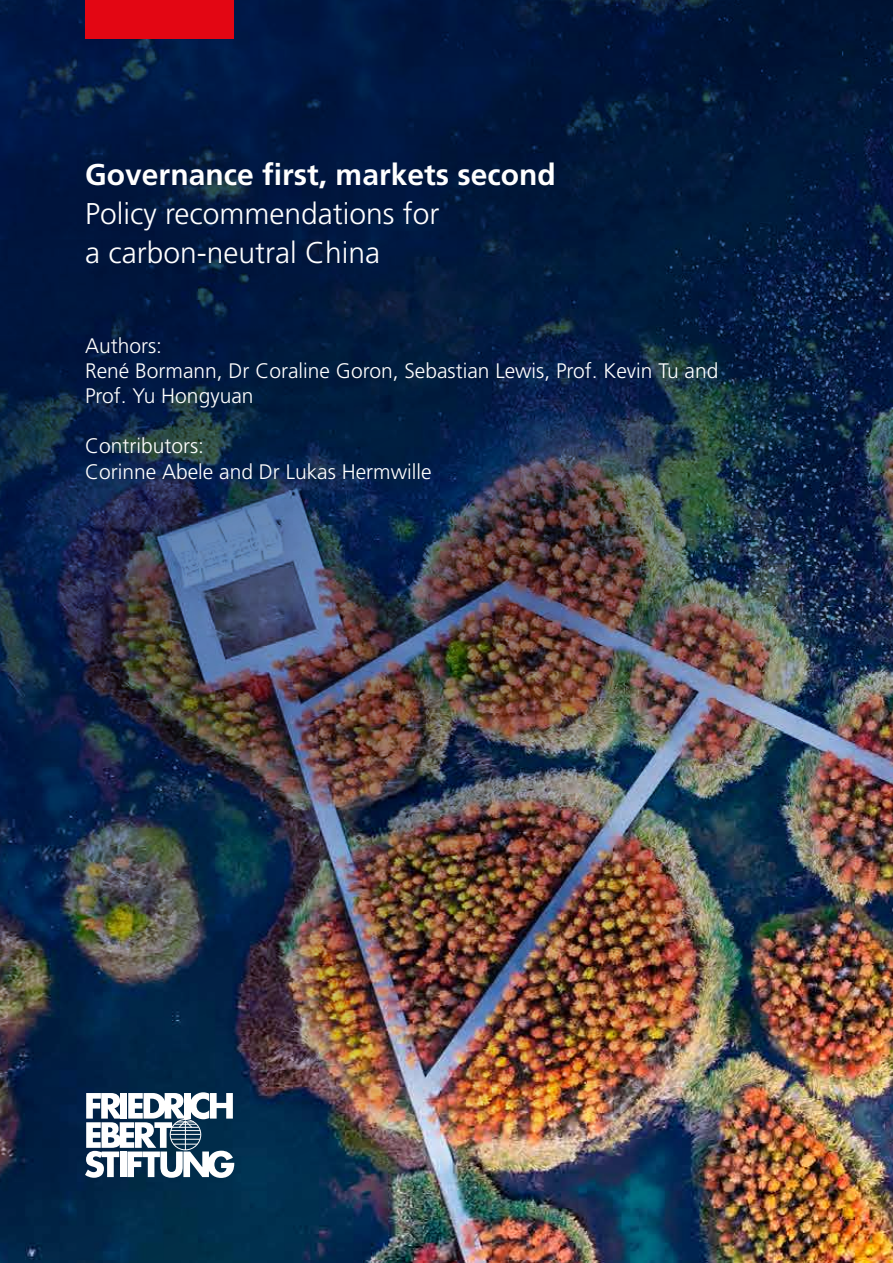
<style>
.page{position:relative;width:893px;height:1263px;background:#fff}
.page>*{position:absolute;margin:0;border:0;box-sizing:border-box;transform-origin:0 0}
.t1{font:300 30px/39px "Frutiger LT Std";color:#fff}
.t2{font:700 30px "Frutiger LT Std";color:#fff}
.t3{font:300 21px/25.2px "Frutiger LT Std";color:#fff}
</style>
<div class="page">
<img style="left:0;top:0;width:893px;height:1263px">
<svg style="left:85px;top:1092px;width:149px;height:86px"></svg>
<div style="left:85px;top:0;width:149px;height:38px;background:#e30613"></div>
<h1 class="t2" style="left:85px;top:157px;width:472px">Governance first, markets second</h1>
<h1 class="t1" style="left:85px;top:195px;width:356px">Policy recommendations for a carbon-neutral China</h1>
<p class="t3" style="left:85px;top:333px;width:635px">Authors:<br>René Bormann, Dr Coraline Goron, Sebastian Lewis, Prof. Kevin Tu and<br>Prof. Yu Hongyuan</p>
<p class="t3" style="left:85px;top:434px;width:348px">Contributors:<br>Corinne Abele and Dr Lukas Hermwille</p>
</div>
